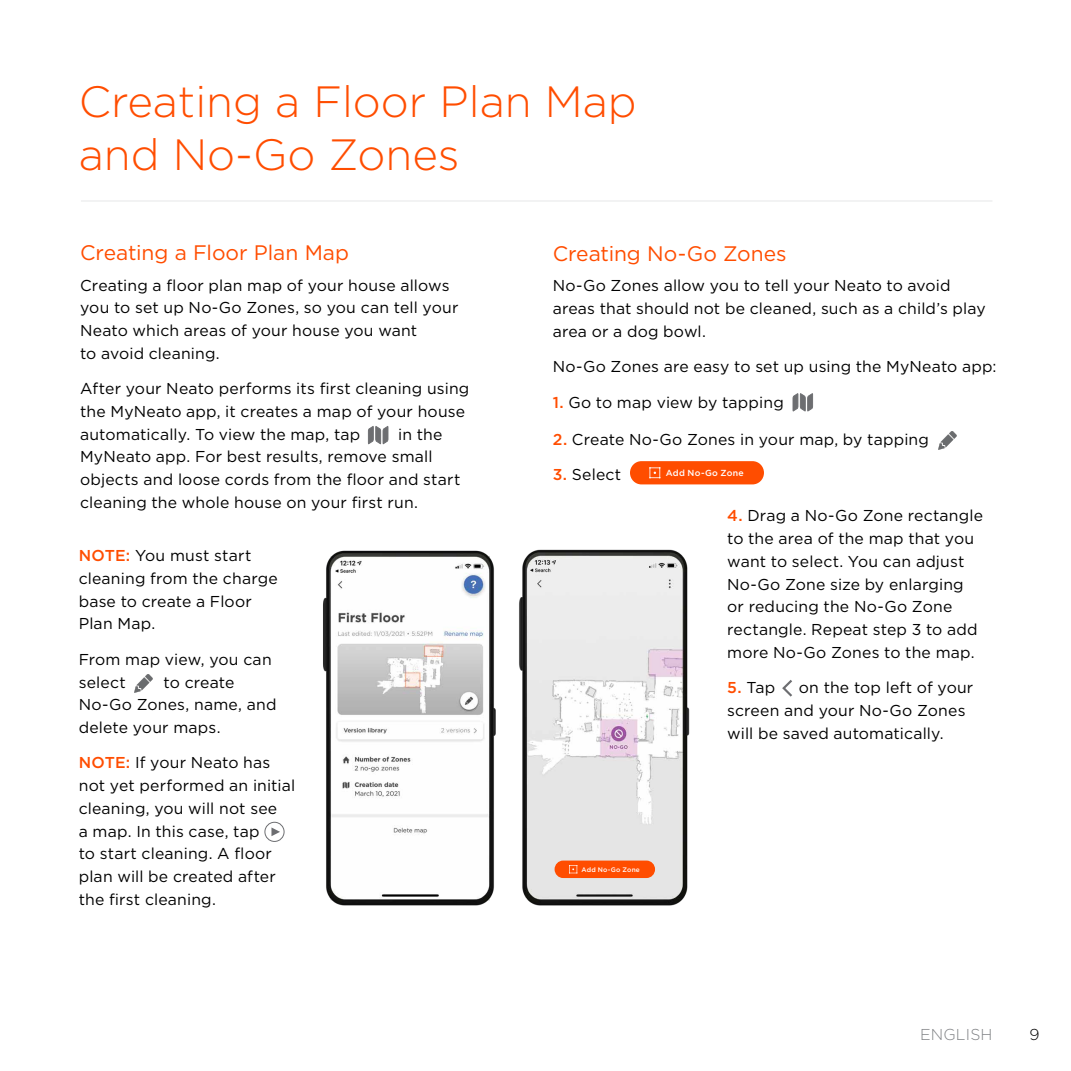
<style>
.page{position:relative;width:1071px;height:1071px;background:#fff}
.page>*{position:absolute;margin:0;border:0;box-sizing:border-box;transform-origin:0 0}
.t1{font:300 43.75px/52.5px "Gotham";color:#ff4d00}
.t2{font:21px "Gotham";letter-spacing:-.005em;color:#ff4d00}
.t3{font:15.75px/22.8px "Gotham";letter-spacing:.01em;color:#000}
.t4{font:300 15.75px "Gotham";letter-spacing:.01em;color:#808285}
.t5{font:300 15.75px "Gotham";color:#000}
.t6{font:500 8.75px "Gotham";letter-spacing:.03em;color:#fff}
.t7{font:500 6.65px "Gotham";letter-spacing:.03em;color:#fff}
.s1{font-weight:500;color:#ff4d00}
</style>
<div class="page">
<svg style="left:368px;top:426px;width:20px;height:18px"></svg>
<svg style="left:793px;top:393px;width:20px;height:19px"></svg>
<img style="left:938px;top:432px;width:19px;height:18px">
<img style="left:323px;top:550px;width:173px;height:356px">
<hr style="left:81px;top:201px;width:911px;height:1px;background:#e6e7e8">
<img style="left:134px;top:674px;width:19px;height:18px">
<svg style="left:782px;top:680px;width:10px;height:17px"></svg>
<div style="left:630px;top:461px;width:134px;height:23px;background:#ff4d00;border-radius:12px"></div>
<svg style="left:649px;top:467px;width:12px;height:11px"></svg>
<svg style="left:265px;top:822px;width:19px;height:19px"></svg>
<div style="left:264px;top:822px;width:21px;height:20px;border:1px solid #6d6e71;border-radius:50%"></div>
<svg style="left:271px;top:827px;width:9px;height:9px"></svg>
<img style="left:519px;top:549px;width:171px;height:357px">
<div style="left:555px;top:861px;width:100px;height:17px;background:#ff4d00;border-radius:9px"></div>
<svg style="left:569px;top:865px;width:8px;height:9px"></svg>
<h1 class="t1" style="left:79px;top:74px;width:559px">Creating a Floor Plan Map and No-Go Zones</h1>
<h2 class="t2" style="left:80px;top:239px;width:270px">Creating a Floor Plan Map</h2>
<p class="t3" style="left:80px;top:273px;width:380px">Creating a floor plan map of your house allows you to set up No-Go Zones, so you can tell your Neato which areas of your house you want<br>to avoid cleaning.</p>
<p class="t3" style="left:80px;top:377px;width:391px">After your Neato performs its first cleaning using the MyNeato app, it creates a map of your house automatically. To view the map, tap</p>
<p class="t3" style="left:80px;top:422px;width:382px;text-indent:318px">in the MyNeato app. For best results, remove small objects and loose cords from the floor and start cleaning the whole house on your first run.</p>
<p class="t3" style="left:79px;top:544px;width:201px"><span class="s1">NOTE:</span> You must start cleaning from the charge base to create a Floor<br>Plan Map.</p>
<p class="t3" style="left:79px;top:648px;width:194px">From map view, you can select</p>
<p class="t3" style="left:79px;top:670px;width:199px;text-indent:85px">to create<br>No-Go Zones, name, and delete your maps.</p>
<p class="t3" style="left:79px;top:751px;width:218px"><span class="s1">NOTE:</span> If your Neato has not yet performed an initial cleaning, you will not see<br>a map. In this case, tap<br>to start cleaning. A floor plan will be created after the first cleaning.</p>
<h2 class="t2" style="left:553px;top:240px;width:235px">Creating No-Go Zones</h2>
<p class="t3" style="left:553px;top:274px;width:435px">No-Go Zones allow you to tell your Neato to avoid areas that should not be cleaned, such as a child’s play area or a dog bowl.</p>
<p class="t3" style="left:553px;top:355px;width:445px">No-Go Zones are easy to set up using the MyNeato app:</p>
<p class="t3" style="left:553px;top:390px;width:233px"><span class="s1">1.</span> Go to map view by tapping</p>
<p class="t3" style="left:553px;top:427px;width:378px"><span class="s1">2.</span> Create No-Go Zones in your map, by tapping</p>
<p class="t3" style="left:553px;top:463px;width:70px"><span class="s1">3.</span> Select</p>
<p class="t6" style="left:666px;top:467px;width:79px">Add No-Go Zone</p>
<p class="t7" style="left:582px;top:865px;width:60px">Add No-Go Zone</p>
<p class="t3" style="left:727px;top:504px;width:257px"><span class="s1">4.</span> Drag a No-Go Zone rectangle to the area of the map that you want to select. You can adjust<br>No-Go Zone size by enlarging or reducing the No-Go Zone rectangle. Repeat step 3 to add more No-Go Zones to the map.</p>
<p class="t3" style="left:727px;top:676px;width:50px"><span class="s1">5.</span> Tap</p>
<p class="t3" style="left:727px;top:676px;width:248px;text-indent:72px">on the top left of your screen and your No-Go Zones will be saved automatically.</p>
<p class="t4" style="left:920px;top:1024px;width:74px">ENGLISH</p>
<p class="t5" style="left:1029px;top:1024px;width:12px">9</p>
</div>
